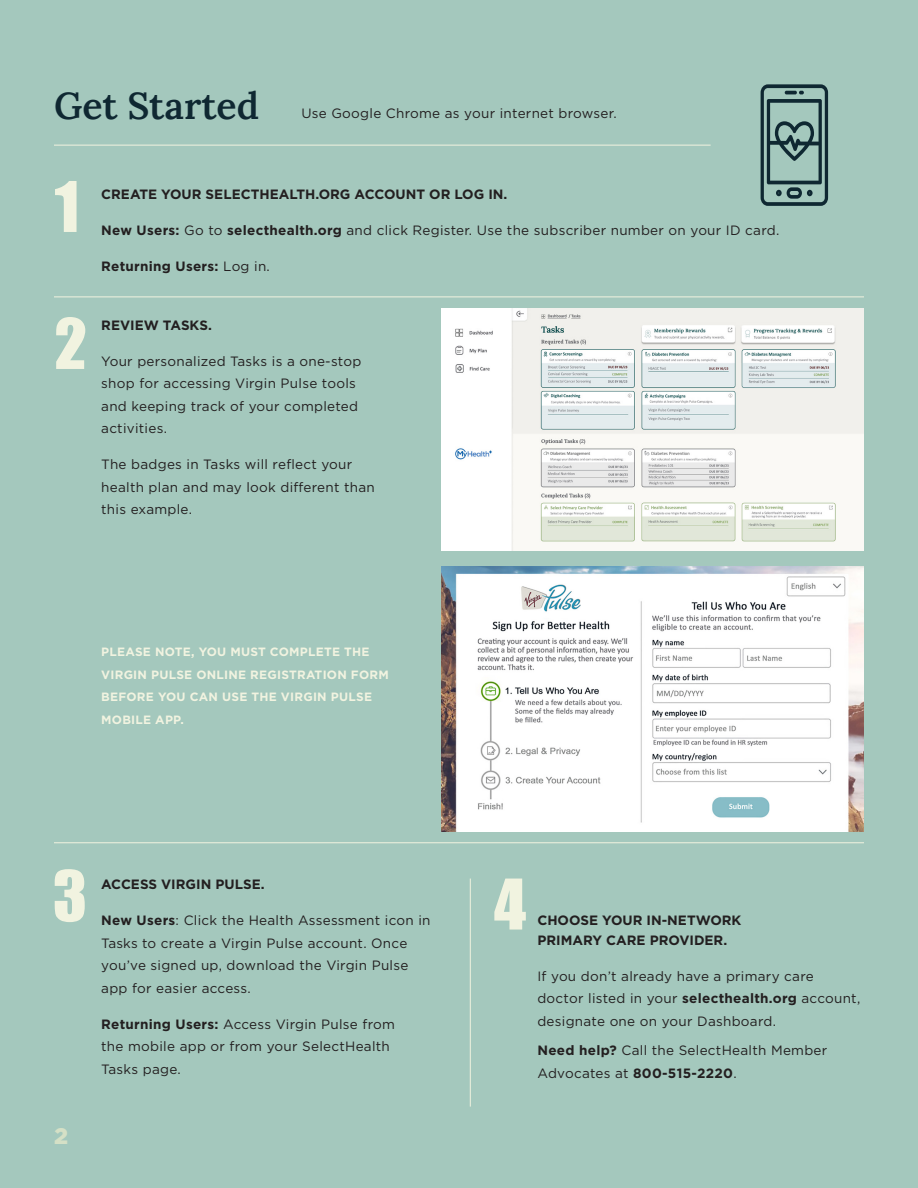
<style>
.page{position:relative;width:918px;height:1188px;background:#a4c8bd}
.page>*{position:absolute;margin:0;border:0;box-sizing:border-box;transform-origin:0 0}
.t1{font:64.5px "Impact";color:#f1f3e0}
.Large_Header_no_rule{font:600 37.5px "Lora";color:#0f2832}
.t2{font:900 22.5px "Gotham";color:#d5e0c6}
._2016_Body_Copy__Got{font:13.5px/22.5px "Gotham";letter-spacing:.02em;color:#231f20}
.Subhead_Indent_Gotha{font:13.5px/22.5px "Gotham";letter-spacing:.02em;color:#231f20}
.Subhead_Indent_Gotha-2{font:700 13.5px/19.5px "Gotham";color:#231f20}
._2016_Subhead__Gotha{font:13.5px/22.5px "Gotham";letter-spacing:.02em;color:#231f20}
._2016_Body_Copy__Got-2{font:700 13.5px "Gotham";letter-spacing:.02em;color:#231f20}
._2016_Body_Copy__Got-3{font:700 12px/22.5px "Gotham";letter-spacing:.02em;color:#f1f3e0}
.s1{font-weight:700}
.s2{font-weight:400}
</style>
<div class="page">
<hr style="left:54px;top:145px;width:657px;height:1px;background:#f1f3e0">
<hr style="left:54px;top:842px;width:810px;height:1px;background:#f1f3e0">
<hr style="left:54px;top:297px;width:810px;height:1px;background:#f1f3e0">
<hr style="left:470px;top:879px;width:1px;height:228px;background:#f1f3e0">
<img style="left:442px;top:566px;width:422px;height:266px">
<img style="left:442px;top:308px;width:422px;height:242px">
<svg style="left:761px;top:84px;width:67px;height:122px"></svg>
<p class="Large_Header_no_rule" style="left:54px;top:77px;width:207px">Get Started</p>
<p class="_2016_Body_Copy__Got" style="left:301px;top:102px;width:317px">Use Google Chrome as your internet browser.</p>
<p class="t1" style="left:55px;top:157px;width:26px">1</p>
<p class="Subhead_Indent_Gotha-2" style="left:101px;top:184px;width:408px">CREATE YOUR SELECTHEALTH.ORG ACCOUNT OR LOG IN.</p>
<p class="_2016_Body_Copy__Got" style="left:101px;top:218px;width:680px"><span class="s1">New Users:</span> Go to <span class="s1">selecthealth.org</span> and click Register. Use the subscriber number on your ID card.</p>
<p class="_2016_Body_Copy__Got-2" style="left:101px;top:257px;width:170px">Returning Users: <span class="s2">Log in.</span></p>
<p class="t1" style="left:54px;top:294px;width:34px">2</p>
<p class="Subhead_Indent_Gotha-2" style="left:101px;top:315px;width:112px">REVIEW TASKS.</p>
<p class="Subhead_Indent_Gotha" style="left:101px;top:349px;width:262px">Your personalized Tasks is a one-stop shop for accessing Virgin Pulse tools and keeping track of your completed activities.</p>
<p class="Subhead_Indent_Gotha" style="left:101px;top:453px;width:275px">The badges in Tasks will reflect your health plan and may look different than this example.</p>
<p class="_2016_Body_Copy__Got-3" style="left:101px;top:641px;width:289px">PLEASE NOTE, YOU MUST COMPLETE THE<br>VIRGIN PULSE ONLINE REGISTRATION FORM<br>BEFORE YOU CAN USE THE VIRGIN PULSE<br>MOBILE APP.</p>
<p class="t1" style="left:53px;top:846px;width:36px">3</p>
<p class="t1" style="left:494px;top:854px;width:34px">4</p>
<p class="Subhead_Indent_Gotha-2" style="left:101px;top:875px;width:165px">ACCESS VIRGIN PULSE.</p>
<p class="_2016_Body_Copy__Got" style="left:101px;top:909px;width:331px"><span class="s1">New Users</span>: Click the Health Assessment icon in Tasks to create a Virgin Pulse account. Once you’ve signed up, download the Virgin Pulse app for easier access.</p>
<p class="_2016_Body_Copy__Got" style="left:101px;top:1013px;width:295px"><span class="s1">Returning Users:</span> Access Virgin Pulse from the mobile app or from your SelectHealth<br>Tasks page.</p>
<p class="Subhead_Indent_Gotha-2" style="left:537px;top:911px;width:206px">CHOOSE YOUR IN-NETWORK<br>PRIMARY CARE PROVIDER.</p>
<p class="_2016_Subhead__Gotha" style="left:537px;top:965px;width:324px">If you don’t already have a primary care doctor listed in your <span class="s1">selecthealth.org</span> account, designate one on your Dashboard.</p>
<p class="_2016_Body_Copy__Got" style="left:537px;top:1039px;width:291px"><span class="s1">Need help?</span> Call the SelectHealth Member<br>Advocates at <span class="s1">800-515-2220</span>.</p>
<h3 class="t2" style="left:54px;top:1123px;width:16px">2</h3>
</div>
